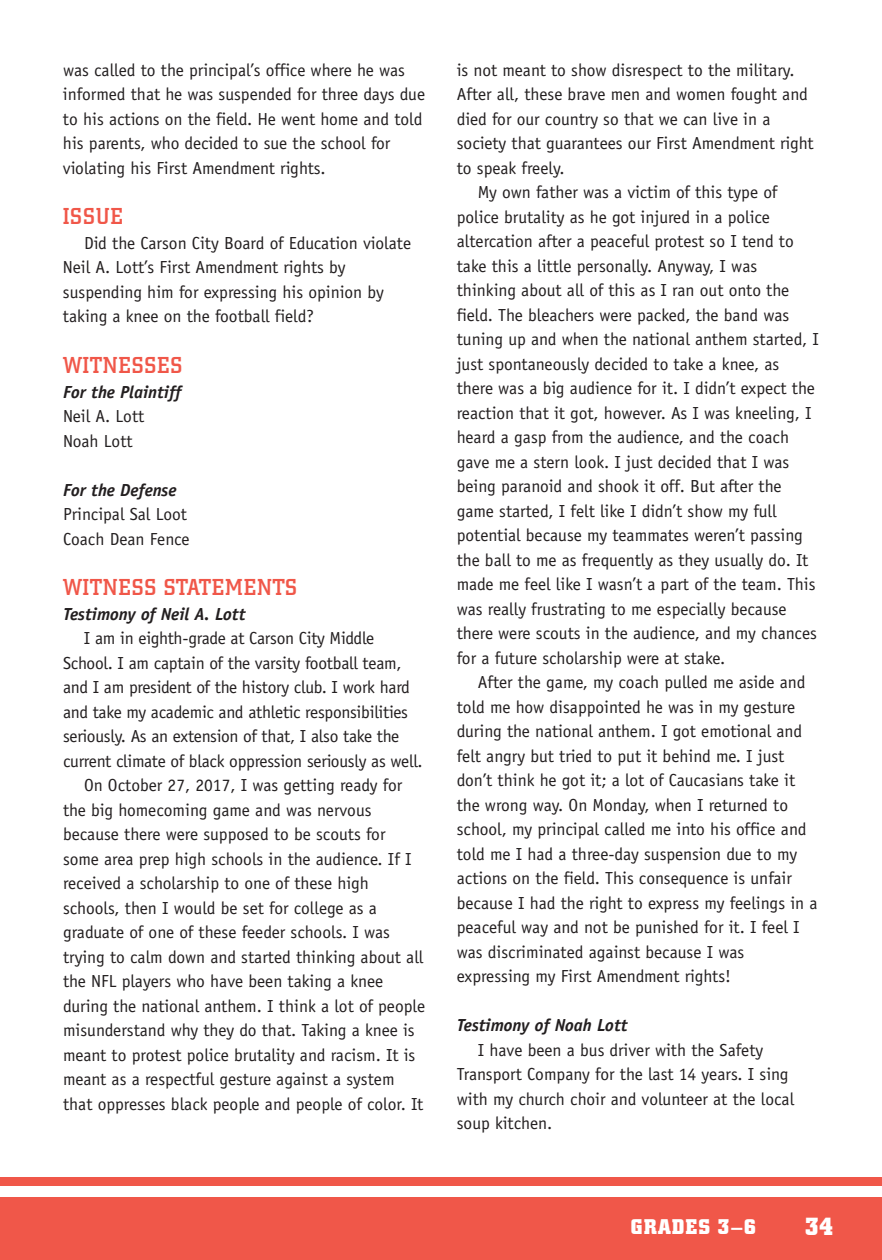
<style>
.page{position:relative;width:882px;height:1260px;background:#fff}
.page>*{position:absolute;margin:0;border:0;box-sizing:border-box;transform-origin:0 0}
.t1{font:700 24.5px "City";color:#fff}
.t2{font:500 22.75px "City";letter-spacing:.045em;color:#f05749}
.t3{font:700 21px "City";letter-spacing:.06em;color:#fff}
.t4{font:17.5px/24.5px "Officina Sans";color:#231f20}
.t5{font:italic 700 17.5px "Officina Sans";color:#231f20}
</style>
<div class="page">
<div style="left:0;top:1197px;width:882px;height:63px;background:#f05749"></div>
<div style="left:0;top:1177px;width:882px;height:8px;background:#f05749"></div>
<p class="t4" style="left:63px;top:59px;width:364px">was called to the principal’s office where he was informed that he was suspended for three days due to his actions on the field. He went home and told his parents, who decided to sue the school for violating his First Amendment rights.</p>
<h2 class="t2" style="left:63px;top:208px;width:61px">ISSUE</h2>
<p class="t4" style="left:63px;top:232px;width:350px;text-indent:21px">Did the Carson City Board of Education violate Neil A. Lott’s First Amendment rights by suspending him for expressing his opinion by taking a knee on the football field?</p>
<h2 class="t2" style="left:63px;top:357px;width:121px">WITNESSES</h2>
<p class="t5" style="left:63px;top:385px;width:120px">For the Plaintiff</p>
<p class="t4" style="left:63px;top:405px;width:83px">Neil A. Lott<br>Noah Lott</p>
<p class="t5" style="left:63px;top:483px;width:115px">For the Defense</p>
<p class="t4" style="left:63px;top:503px;width:128px">Principal Sal Loot<br>Coach Dean Fence</p>
<h2 class="t2" style="left:63px;top:579px;width:235px">WITNESS STATEMENTS</h2>
<p class="t5" style="left:63px;top:607px;width:184px">Testimony of Neil A. Lott</p>
<p class="t4" style="left:84px;top:628px;width:292px">I am in eighth-grade at Carson City Middle</p>
<p class="t4" style="left:63px;top:652px;width:340px">School. I am captain of the varsity football team,</p>
<p class="t4" style="left:63px;top:677px;width:349px">and I am president of the history club. I work hard</p>
<p class="t4" style="left:63px;top:701px;width:347px">and take my academic and athletic responsibilities</p>
<p class="t4" style="left:63px;top:726px;width:338px">seriously. As an extension of that, I also take the</p>
<p class="t4" style="left:63px;top:750px;width:361px">current climate of black oppression seriously as well.</p>
<p class="t4" style="left:84px;top:775px;width:320px">On October 27, 2017, I was getting ready for</p>
<p class="t4" style="left:63px;top:799px;width:310px">the big homecoming game and was nervous</p>
<p class="t4" style="left:63px;top:824px;width:324px">because there were supposed to be scouts for</p>
<p class="t4" style="left:63px;top:848px;width:350px">some area prep high schools in the audience. If I</p>
<p class="t4" style="left:63px;top:873px;width:308px">received a scholarship to one of these high</p>
<p class="t4" style="left:63px;top:897px;width:316px">schools, then I would be set for college as a</p>
<p class="t4" style="left:63px;top:922px;width:329px">graduate of one of these feeder schools. I was</p>
<p class="t4" style="left:63px;top:946px;width:362px">trying to calm down and started thinking about all</p>
<p class="t4" style="left:63px;top:971px;width:322px">the NFL players who have been taking a knee</p>
<p class="t4" style="left:63px;top:995px;width:364px">during the national anthem. I think a lot of people</p>
<p class="t4" style="left:63px;top:1020px;width:353px">misunderstand why they do that. Taking a knee is</p>
<p class="t4" style="left:63px;top:1044px;width:354px">meant to protest police brutality and racism. It is</p>
<p class="t4" style="left:63px;top:1069px;width:333px">meant as a respectful gesture against a system</p>
<p class="t4" style="left:63px;top:1093px;width:362px">that oppresses black people and people of color. It</p>
<p class="t4" style="left:457px;top:59px;width:339px">is not meant to show disrespect to the military.</p>
<p class="t4" style="left:457px;top:83px;width:353px">After all, these brave men and women fought and</p>
<p class="t4" style="left:457px;top:108px;width:315px">died for our country so that we can live in a</p>
<p class="t4" style="left:457px;top:132px;width:358px">society that guarantees our First Amendment right</p>
<p class="t4" style="left:457px;top:157px;width:109px">to speak freely.</p>
<p class="t4" style="left:478px;top:181px;width:301px">My own father was a victim of this type of</p>
<p class="t4" style="left:457px;top:206px;width:315px">police brutality as he got injured in a police</p>
<p class="t4" style="left:457px;top:230px;width:339px">altercation after a peaceful protest so I tend to</p>
<p class="t4" style="left:457px;top:255px;width:302px">take this a little personally. Anyway, I was</p>
<p class="t4" style="left:457px;top:279px;width:334px">thinking about all of this as I ran out onto the</p>
<p class="t4" style="left:457px;top:304px;width:334px">field. The bleachers were packed, the band was</p>
<p class="t4" style="left:457px;top:328px;width:364px">tuning up and when the national anthem started, I</p>
<p class="t4" style="left:457px;top:353px;width:324px">just spontaneously decided to take a knee, as</p>
<p class="t4" style="left:457px;top:377px;width:360px">there was a big audience for it. I didn’t expect the</p>
<p class="t4" style="left:457px;top:402px;width:356px">reaction that it got, however. As I was kneeling, I</p>
<p class="t4" style="left:457px;top:426px;width:334px">heard a gasp from the audience, and the coach</p>
<p class="t4" style="left:457px;top:451px;width:334px">gave me a stern look. I just decided that I was</p>
<p class="t4" style="left:457px;top:475px;width:326px">being paranoid and shook it off. But after the</p>
<p class="t4" style="left:457px;top:500px;width:321px">game started, I felt like I didn’t show my full</p>
<p class="t4" style="left:457px;top:524px;width:348px">potential because my teammates weren’t passing</p>
<p class="t4" style="left:457px;top:549px;width:353px">the ball to me as frequently as they usually do. It</p>
<p class="t4" style="left:457px;top:573px;width:360px">made me feel like I wasn’t a part of the team. This</p>
<p class="t4" style="left:457px;top:598px;width:331px">was really frustrating to me especially because</p>
<p class="t4" style="left:457px;top:622px;width:362px">there were scouts in the audience, and my chances</p>
<p class="t4" style="left:457px;top:647px;width:270px">for a future scholarship were at stake.</p>
<p class="t4" style="left:478px;top:671px;width:329px">After the game, my coach pulled me aside and</p>
<p class="t4" style="left:457px;top:696px;width:340px">told me how disappointed he was in my gesture</p>
<p class="t4" style="left:457px;top:720px;width:347px">during the national anthem. I got emotional and</p>
<p class="t4" style="left:457px;top:745px;width:329px">felt angry but tried to put it behind me. I just</p>
<p class="t4" style="left:457px;top:769px;width:340px">don’t think he got it; a lot of Caucasians take it</p>
<p class="t4" style="left:457px;top:794px;width:333px">the wrong way. On Monday, when I returned to</p>
<p class="t4" style="left:457px;top:818px;width:351px">school, my principal called me into his office and</p>
<p class="t4" style="left:457px;top:843px;width:342px">told me I had a three-day suspension due to my</p>
<p class="t4" style="left:457px;top:867px;width:337px">actions on the field. This consequence is unfair</p>
<p class="t4" style="left:457px;top:892px;width:362px">because I had the right to express my feelings in a</p>
<p class="t4" style="left:457px;top:916px;width:344px">peaceful way and not be punished for it. I feel I</p>
<p class="t4" style="left:457px;top:941px;width:289px">was discriminated against because I was</p>
<p class="t4" style="left:457px;top:965px;width:276px">expressing my First Amendment rights!</p>
<p class="t5" style="left:457px;top:1019px;width:172px">Testimony of Noah Lott</p>
<p class="t4" style="left:457px;top:1039px;width:339px;text-indent:21px">I have been a bus driver with the Safety Transport Company for the last 14 years. I sing with my church choir and volunteer at the local soup kitchen.</p>
<p class="t3" style="left:631px;top:1219px;width:127px">GRADES 3–6</p>
<h1 class="t1" style="left:805px;top:1218px;width:30px">34</h1>
</div>
